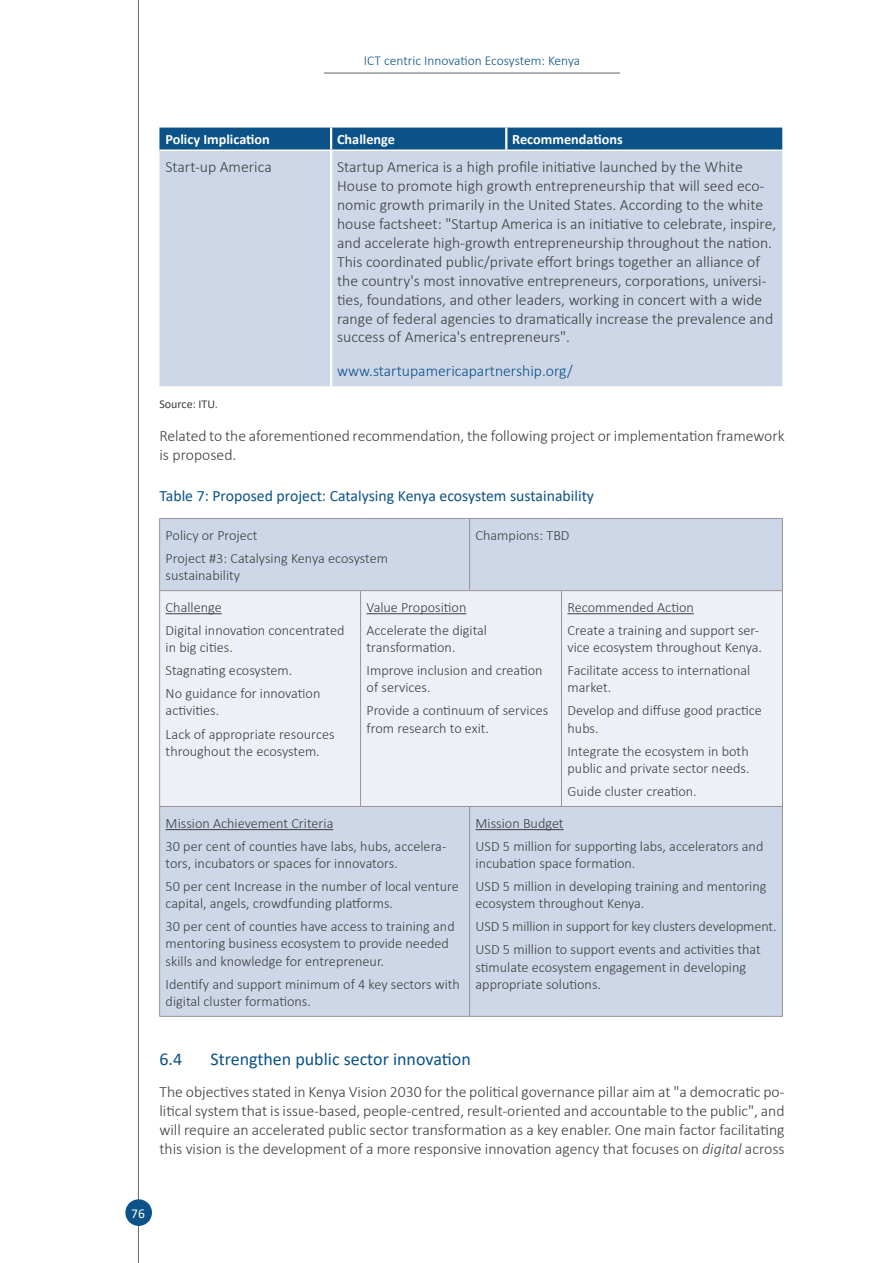
<style>
.page{position:relative;width:893px;height:1263px;background:#fff}
.page>*{position:absolute;margin:0;border:0;box-sizing:border-box;transform-origin:0 0}
.Heading_2{font:18px "Calibri";color:#0a5288}
.t1{font:300 15.75px/18.9px "Calibri";color:#3e3e3f}
.Table_title{font:15.75px "Calibri";color:#0a5288}
.t2{font:300 15.75px "Calibri";color:#0a5288}
.Table_text{font:300 14.25px/17.1px "Calibri";color:#3e3e3f}
.Table_head_white_cen{font:700 14.25px "Calibri";color:#fff}
.t3{font:300 13.5px "Calibri";color:#0a5288}
.t4{font:13.5px "Calibri";color:#fff}
.Source_text{font:12px "Calibri";color:#3e3e3f}
.s1{font-style:italic}
</style>
<div class="page">
<hr style="left:138px;top:0;width:1px;height:1263px;background:#67676a">
<div style="left:125px;top:1199px;width:27px;height:27px;background:#0a5288;border-radius:50%"></div>
<hr style="left:324px;top:73px;width:296px;height:1px;background:#67676a">
<div style="left:159px;top:128px;width:623px;height:21px;background:#0a5288"></div>
<div style="left:159px;top:151px;width:623px;height:235px;background:#ced7e7"></div>
<hr style="left:330px;top:128px;width:2px;height:21px;background:#fff">
<hr style="left:505px;top:128px;width:2px;height:21px;background:#fff">
<hr style="left:330px;top:151px;width:2px;height:235px;background:#fff">
<div style="left:160px;top:519px;width:622px;height:497px;background:#ced7e7"></div>
<div style="left:160px;top:591px;width:622px;height:215px;background:#edf0f6"></div>
<hr style="left:159px;top:518px;width:202px;height:1px;background:#939598">
<hr style="left:159px;top:519px;width:1px;height:71px;background:#939598">
<hr style="left:361px;top:518px;width:109px;height:1px;background:#939598">
<hr style="left:470px;top:518px;width:91px;height:1px;background:#939598">
<hr style="left:469px;top:519px;width:1px;height:71px;background:#939598">
<hr style="left:561px;top:518px;width:222px;height:1px;background:#939598">
<hr style="left:782px;top:519px;width:1px;height:71px;background:#939598">
<hr style="left:159px;top:590px;width:202px;height:1px;background:#939598">
<hr style="left:159px;top:591px;width:1px;height:215px;background:#939598">
<hr style="left:361px;top:590px;width:109px;height:1px;background:#939598">
<hr style="left:360px;top:591px;width:1px;height:215px;background:#939598">
<hr style="left:470px;top:590px;width:91px;height:1px;background:#939598">
<hr style="left:561px;top:590px;width:222px;height:1px;background:#939598">
<hr style="left:561px;top:591px;width:1px;height:215px;background:#939598">
<hr style="left:782px;top:591px;width:1px;height:215px;background:#939598">
<hr style="left:159px;top:806px;width:202px;height:1px;background:#939598">
<hr style="left:159px;top:807px;width:1px;height:209px;background:#939598">
<hr style="left:361px;top:806px;width:109px;height:1px;background:#939598">
<hr style="left:470px;top:806px;width:91px;height:1px;background:#939598">
<hr style="left:469px;top:807px;width:1px;height:209px;background:#939598">
<hr style="left:561px;top:806px;width:222px;height:1px;background:#939598">
<hr style="left:782px;top:807px;width:1px;height:209px;background:#939598">
<hr style="left:159px;top:1016px;width:202px;height:1px;background:#939598">
<hr style="left:361px;top:1016px;width:109px;height:1px;background:#939598">
<hr style="left:470px;top:1016px;width:91px;height:1px;background:#939598">
<hr style="left:561px;top:1016px;width:222px;height:1px;background:#939598">
<hr style="left:166px;top:613px;width:56px;height:1px;background:#3e3e3f">
<hr style="left:367px;top:613px;width:99px;height:1px;background:#3e3e3f">
<hr style="left:567px;top:613px;width:127px;height:1px;background:#3e3e3f">
<hr style="left:166px;top:829px;width:167px;height:1px;background:#3e3e3f">
<hr style="left:476px;top:829px;width:88px;height:1px;background:#3e3e3f">
<p class="t3" style="left:364px;top:52px;width:218px">ICT centric Innovation Ecosystem: Kenya</p>
<p class="Table_head_white_cen" style="left:165px;top:129px;width:106px">Policy Implication</p>
<p class="Table_head_white_cen" style="left:337px;top:129px;width:59px">Challenge</p>
<p class="Table_head_white_cen" style="left:512px;top:129px;width:112px">Recommendations</p>
<p class="t1" style="left:165px;top:157px;width:108px">Start-up America</p>
<p class="t1" style="left:337px;top:157px;width:441px">Startup America is a high profile initiative launched by the White House to promote high growth entrepreneurship that will seed eco&shy;nomic growth primarily in the United States. According to the white house factsheet: "Startup America is an initiative to celebrate, inspire, and accelerate high-growth entrepreneurship throughout the nation.<br>This coordinated public/private effort brings together an alliance of the country's most innovative entrepreneurs, corporations, universi&shy;ties, foundations, and other leaders, working in concert with a wide range of federal agencies to dramatically increase the prevalence and success of America's entrepreneurs".</p>
<p class="t2" style="left:337px;top:361px;width:237px">www.startupamericapartnership.org/</p>
<p class="Source_text" style="left:159px;top:395px;width:60px">Source: ITU.</p>
<p class="t1" style="left:159px;top:426px;width:627px">Related to the aforementioned recommendation, the following project or implementation framework is proposed.</p>
<p class="Table_title" style="left:159px;top:485px;width:436px">Table 7: Proposed project: Catalysing Kenya ecosystem sustainability</p>
<p class="Table_text" style="left:166px;top:526px;width:93px">Policy or Project</p>
<p class="Table_text" style="left:166px;top:549px;width:224px">Project #3: Catalysing Kenya ecosystem sustainability</p>
<p class="Table_text" style="left:476px;top:526px;width:96px">Champions: TBD</p>
<p class="Table_text" style="left:166px;top:598px;width:58px">Challenge</p>
<p class="Table_text" style="left:166px;top:622px;width:180px">Digital innovation concentrated in big cities.</p>
<p class="Table_text" style="left:166px;top:662px;width:128px">Stagnating ecosystem.</p>
<p class="Table_text" style="left:166px;top:685px;width:156px">No guidance for innovation activities.</p>
<p class="Table_text" style="left:166px;top:725px;width:170px">Lack of appropriate resources throughout the ecosystem.</p>
<p class="Table_text" style="left:367px;top:598px;width:101px">Value Proposition</p>
<p class="Table_text" style="left:367px;top:622px;width:122px">Accelerate the digital transformation.</p>
<p class="Table_text" style="left:367px;top:662px;width:178px">Improve inclusion and creation of services.</p>
<p class="Table_text" style="left:367px;top:702px;width:183px">Provide a continuum of services from research to exit.</p>
<p class="Table_text" style="left:567px;top:598px;width:128px">Recommended Action</p>
<p class="Table_text" style="left:567px;top:622px;width:196px">Create a training and support ser&shy;vice ecosystem throughout Kenya.</p>
<p class="Table_text" style="left:567px;top:662px;width:184px">Facilitate access to international market.</p>
<p class="Table_text" style="left:567px;top:702px;width:196px">Develop and diffuse good practice hubs.</p>
<p class="Table_text" style="left:567px;top:742px;width:184px">Integrate the ecosystem in both public and private sector needs.</p>
<p class="Table_text" style="left:567px;top:782px;width:131px">Guide cluster creation.</p>
<p class="Table_text" style="left:166px;top:814px;width:169px">Mission Achievement Criteria</p>
<p class="Table_text" style="left:166px;top:837px;width:282px">30 per cent of counties have labs, hubs, accelera&shy;tors, incubators or spaces for innovators.</p>
<p class="Table_text" style="left:166px;top:878px;width:295px">50 per cent Increase in the number of local venture capital, angels, crowdfunding platforms.</p>
<p class="Table_text" style="left:166px;top:918px;width:291px">30 per cent of counties have access to training and mentoring business ecosystem to provide needed skills and knowledge for entrepreneur.</p>
<p class="Table_text" style="left:166px;top:975px;width:296px">Identify and support minimum of 4 key sectors with digital cluster formations.</p>
<p class="Table_text" style="left:476px;top:814px;width:90px">Mission Budget</p>
<p class="Table_text" style="left:476px;top:837px;width:289px">USD 5 million for supporting labs, accelerators and incubation space formation.</p>
<p class="Table_text" style="left:476px;top:878px;width:292px">USD 5 million in developing training and mentoring ecosystem throughout Kenya.</p>
<p class="Table_text" style="left:476px;top:918px;width:302px">USD 5 million in support for key clusters development.</p>
<p class="Table_text" style="left:476px;top:941px;width:287px">USD 5 million to support events and activities that stimulate ecosystem engagement in developing appropriate solutions.</p>
<h2 class="Heading_2" style="left:159px;top:1047px;width:24px">6.4</h2>
<h2 class="Heading_2" style="left:210px;top:1047px;width:262px">Strengthen public sector innovation</h2>
<p class="t1" style="left:159px;top:1082px;width:627px;text-align:justify">The objectives stated in Kenya Vision 2030 for the political governance pillar aim at "a democratic po&shy;litical system that is issue-based, people-centred, result-oriented and accountable to the public", and will require an accelerated public sector transformation as a key enabler. One main factor facilitating this vision is the development of a more responsive innovation agency that focuses on <span class="s1">digital</span> across</p>
<p class="t4" style="left:131px;top:1204px;width:15px">76</p>
</div>
